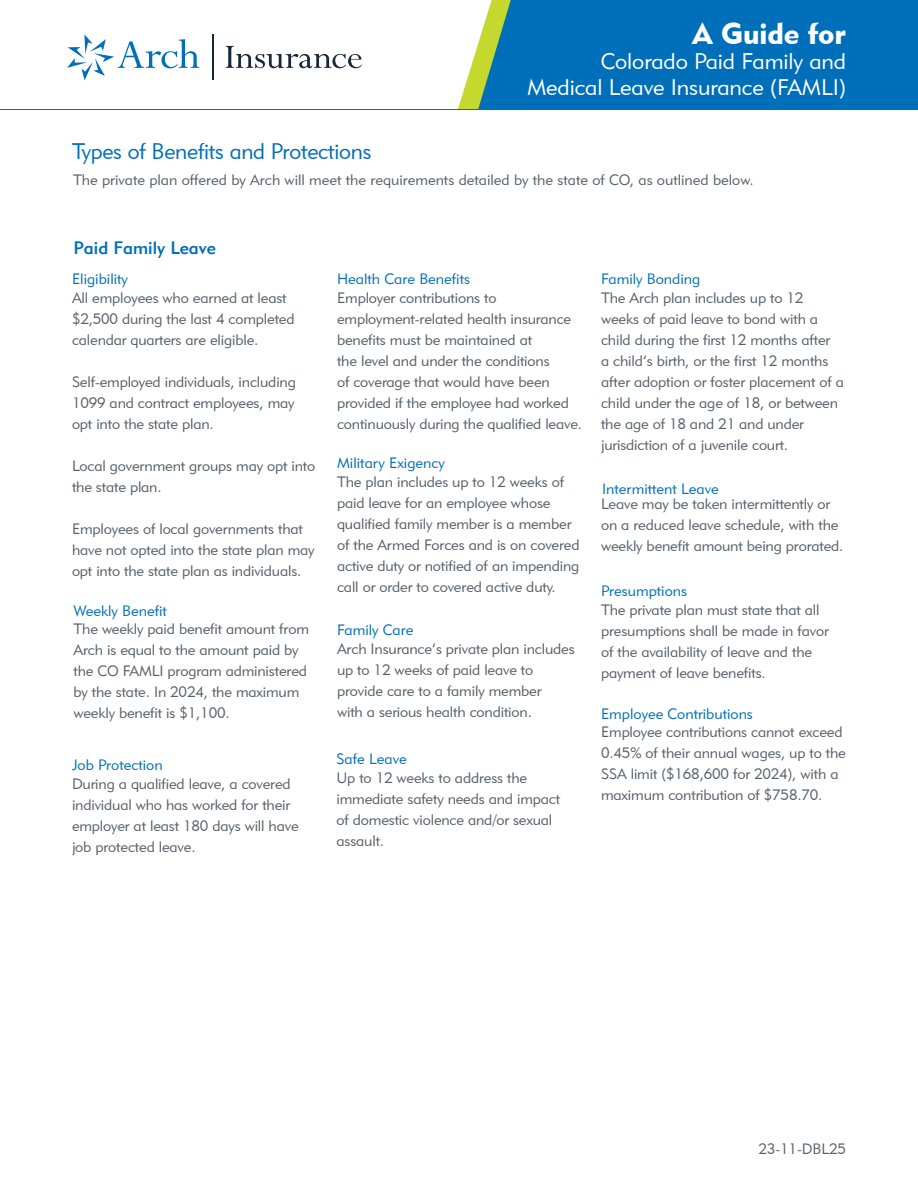
<style>
.page{position:relative;width:918px;height:1188px;background:#fff}
.page>*{position:absolute;margin:0;border:0;box-sizing:border-box;transform-origin:0 0}
.t1{font:30px "Geometric 415 BT Black A";letter-spacing:-.005em;color:#fff}
.t2{font:22.5px "Geometric 415 BT Lite A";letter-spacing:-.005em;color:#fff}
.t3{font:22.5px "Geometric 415 BT Lite A";letter-spacing:-.01em;color:#006fba}
.Copy_-_Main_Style{font:18px "Geometric 415 BT Medium A";color:#006fba}
.Copy_-_Main_Style-2{font:15px/21px "Geometric 415 BT Lite A";letter-spacing:-.01em;color:#566069}
.Copy_-_Main_Style-3{font:15px "Geometric 415 BT Lite A";color:#006fba}
</style>
<div class="page">
<div style="left:511px;top:0;width:407px;height:109px;background:#006fba"></div>
<svg style="left:458px;top:0;width:53px;height:109px"></svg>
<hr style="left:0;top:109px;width:918px;height:1px;background:#006fba">
<svg style="left:226px;top:46px;width:136px;height:22px"></svg>
<hr style="left:212px;top:34px;width:1px;height:46px;background:#172938">
<svg style="left:67px;top:34px;width:132px;height:46px"></svg>
<p class="t1" style="left:693px;top:15px;width:155px">A Guide for</p>
<p class="t2" style="left:601px;top:48px;width:247px">Colorado Paid Family and</p>
<p class="t2" style="left:527px;top:73px;width:321px">Medical Leave Insurance (FAMLI)</p>
<p class="t3" style="left:72px;top:137px;width:301px">Types of Benefits and Protections</p>
<p class="Copy_-_Main_Style-2" style="left:73px;top:169px;width:682px">The private plan offered by Arch will meet the requirements detailed by the state of CO, as outlined below.</p>
<p class="Copy_-_Main_Style" style="left:74px;top:237px;width:144px">Paid Family Leave</p>
<p class="Copy_-_Main_Style-3" style="left:72px;top:270px;width:58px">Eligibility</p>
<p class="Copy_-_Main_Style-2" style="left:72px;top:287px;width:224px">All employees who earned at least $2,500 during the last 4 completed calendar quarters are eligible.</p>
<p class="Copy_-_Main_Style-2" style="left:72px;top:371px;width:225px;text-align:justify">Self-employed individuals, including 1099 and contract employees, may opt into the state plan.</p>
<p class="Copy_-_Main_Style-2" style="left:72px;top:455px;width:245px">Local government groups may opt into the state plan.</p>
<p class="Copy_-_Main_Style-2" style="left:72px;top:518px;width:244px">Employees of local governments that have not opted into the state plan may opt into the state plan as individuals.</p>
<p class="Copy_-_Main_Style-3" style="left:74px;top:601px;width:95px">Weekly Benefit</p>
<p class="Copy_-_Main_Style-2" style="left:74px;top:618px;width:237px">The weekly paid benefit amount from<br>Arch is equal to the amount paid by the CO FAMLI program administered by the state. In 2024, the maximum weekly benefit is $1,100.</p>
<p class="Copy_-_Main_Style-3" style="left:72px;top:756px;width:92px">Job Protection</p>
<p class="Copy_-_Main_Style-2" style="left:72px;top:773px;width:228px">During a qualified leave, a covered individual who has worked for their employer at least 180 days will have job protected leave.</p>
<p class="Copy_-_Main_Style-3" style="left:337px;top:270px;width:135px">Health Care Benefits</p>
<p class="Copy_-_Main_Style-2" style="left:337px;top:287px;width:247px">Employer contributions to employment-related health insurance benefits must be maintained at<br>the level and under the conditions<br>of coverage that would have been provided if the employee had worked continuously during the qualified leave.</p>
<p class="Copy_-_Main_Style-3" style="left:337px;top:454px;width:109px">Military Exigency</p>
<p class="Copy_-_Main_Style-2" style="left:337px;top:471px;width:229px">The plan includes up to 12 weeks of</p>
<p class="Copy_-_Main_Style-2" style="left:337px;top:492px;width:215px">paid leave for an employee whose</p>
<p class="Copy_-_Main_Style-2" style="left:337px;top:513px;width:244px">qualified family member is a member of the Armed Forces and is on covered active duty or notified of an impending call or order to covered active duty.</p>
<p class="Copy_-_Main_Style-3" style="left:337px;top:621px;width:78px">Family Care</p>
<p class="Copy_-_Main_Style-2" style="left:337px;top:638px;width:239px">Arch Insurance’s private plan includes up to 12 weeks of paid leave to provide care to a family member<br>with a serious health condition.</p>
<p class="Copy_-_Main_Style-3" style="left:336px;top:750px;width:72px">Safe Leave</p>
<p class="Copy_-_Main_Style-2" style="left:336px;top:767px;width:225px">Up to 12 weeks to address the immediate safety needs and impact of domestic violence and/or sexual assault.</p>
<p class="Copy_-_Main_Style-3" style="left:601px;top:270px;width:101px">Family Bonding</p>
<p class="Copy_-_Main_Style-2" style="left:601px;top:287px;width:244px">The Arch plan includes up to 12 weeks of paid leave to bond with a child during the first 12 months after<br>a child’s birth, or the first 12 months after adoption or foster placement of a child under the age of 18, or between the age of 18 and 21 and under jurisdiction of a juvenile court.</p>
<p class="Copy_-_Main_Style-3" style="left:602px;top:480px;width:118px">Intermittent Leave</p>
<p class="Copy_-_Main_Style-2" style="left:601px;top:493px;width:244px">Leave may be taken intermittently or on a reduced leave schedule, with the weekly benefit amount being prorated.</p>
<p class="Copy_-_Main_Style-3" style="left:601px;top:582px;width:88px">Presumptions</p>
<p class="Copy_-_Main_Style-2" style="left:601px;top:599px;width:229px">The private plan must state that all presumptions shall be made in favor of the availability of leave and the payment of leave benefits.</p>
<p class="Copy_-_Main_Style-3" style="left:601px;top:704px;width:153px">Employee Contributions</p>
<p class="Copy_-_Main_Style-2" style="left:601px;top:721px;width:246px">Employee contributions cannot exceed 0.45% of their annual wages, up to the SSA limit ($168,600 for 2024), with a maximum contribution of $758.70.</p>
<p class="Copy_-_Main_Style-2" style="left:758px;top:1138px;width:89px">23-11-DBL25</p>
</div>
